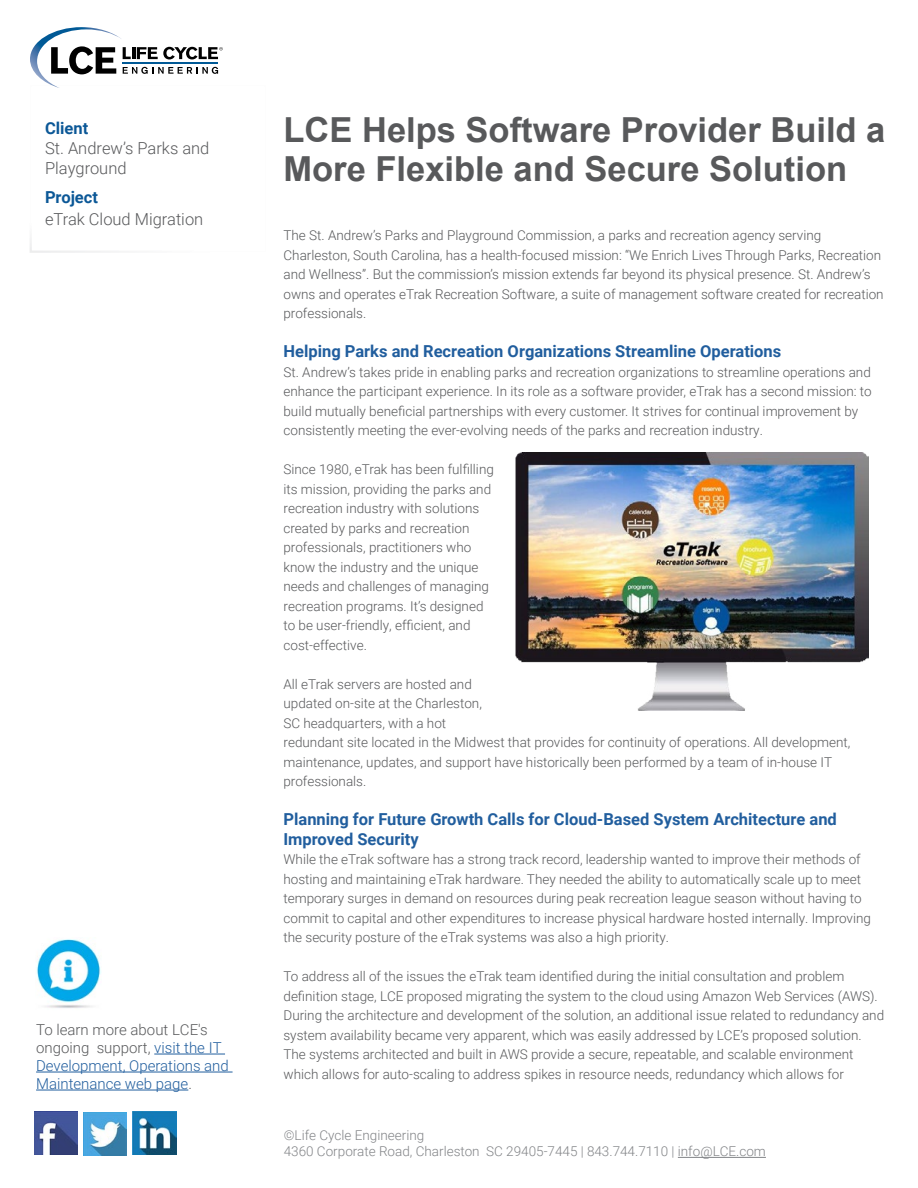
<style>
.page{position:relative;width:918px;height:1188px;background:#fff}
.page>*{position:absolute;margin:0;border:0;box-sizing:border-box;transform-origin:0 0}
.t1{font:700 34.5px/39px "Arial";color:#58595b}
.t2{font:700 16.5px/19.5px "Roboto";color:#215e9e}
.t3{font:300 16.5px/19.8px "Roboto";color:#58595b}
.t4{font:700 16.5px "Roboto";color:#0c5897}
.t5{font:300 15px/18px "Roboto";color:#215e9e}
.t6{font:300 13.5px/19.5px "Roboto";color:#58595b}
.t7{font:300 13.5px/16.2px "Roboto";color:#828487}
.s1{color:#58595b}
</style>
<div class="page">
<div style="left:30px;top:85px;width:237px;height:168px;border:2px solid #c7c8ca"></div>
<img style="left:35px;top:1112px;width:43px;height:43px">
<img style="left:84px;top:1112px;width:43px;height:44px">
<img style="left:133px;top:1112px;width:43px;height:43px">
<svg style="left:30px;top:27px;width:193px;height:61px"></svg>
<hr style="left:123px;top:62px;width:95px;height:2px;background:#005996">
<img style="left:36px;top:939px;width:65px;height:69px">
<hr style="left:154px;top:1054px;width:71px;height:1px;background:#215e9e">
<hr style="left:36px;top:1072px;width:197px;height:1px;background:#215e9e">
<hr style="left:36px;top:1090px;width:152px;height:1px;background:#215e9e">
<hr style="left:678px;top:1157px;width:88px;height:1px;background:#828487">
<img style="left:515px;top:452px;width:353px;height:258px">
<p class="t4" style="left:45px;top:117px;width:45px">Client</p>
<p class="t3" style="left:45px;top:138px;width:166px">St. Andrew’s Parks and<br>Playground</p>
<p class="t4" style="left:45px;top:185px;width:55px">Project</p>
<p class="t3" style="left:45px;top:209px;width:160px">eTrak Cloud Migration</p>
<p class="t5" style="left:36px;top:1020px;width:194px"><span class="s1">To learn more about LCE's ongoing support,</span> visit the IT<br>Development, Operations and<br>Maintenance web page<span class="s1">.</span></p>
<h1 class="t1" style="left:284px;top:112px;width:603px">LCE Helps Software Provider Build a<br>More Flexible and Secure Solution</h1>
<p class="t6" style="left:284px;top:225px;width:602px">The St. Andrew’s Parks and Playground Commission, a parks and recreation agency serving Charleston, South Carolina, has a health-focused mission: “We Enrich Lives Through Parks, Recreation and Wellness”. But the commission’s mission extends far beyond its physical presence. St. Andrew’s owns and operates eTrak Recreation Software, a suite of management software created for recreation professionals.</p>
<p class="t2" style="left:284px;top:341px;width:499px">Helping Parks and Recreation Organizations Streamline Operations</p>
<p class="t6" style="left:284px;top:362px;width:590px">St. Andrew’s takes pride in enabling parks and recreation organizations to streamline operations and enhance the participant experience. In its role as a software provider, eTrak has a second mission: to build mutually beneficial partnerships with every customer. It strives for continual improvement by consistently meeting the ever-evolving needs of the parks and recreation industry.</p>
<p class="t6" style="left:284px;top:459px;width:212px">Since 1980, eTrak has been fulfilling its mission, providing the parks and recreation industry with solutions created by parks and recreation professionals, practitioners who know the industry and the unique needs and challenges of managing recreation programs. It’s designed to be user-friendly, efficient, and cost-effective.</p>
<p class="t6" style="left:284px;top:674px;width:569px">All eTrak servers are hosted and<br>updated on-site at the Charleston,<br>SC headquarters, with a hot<br>redundant site located in the Midwest that provides for continuity of operations. All development, maintenance, updates, and support have historically been performed by a team of in-house IT professionals.</p>
<p class="t2" style="left:284px;top:809px;width:555px">Planning for Future Growth Calls for Cloud-Based System Architecture and<br>Improved Security</p>
<p class="t6" style="left:284px;top:849px;width:589px">While the eTrak software has a strong track record, leadership wanted to improve their methods of hosting and maintaining eTrak hardware. They needed the ability to automatically scale up to meet temporary surges in demand on resources during peak recreation league season without having to commit to capital and other expenditures to increase physical hardware hosted internally. Improving the security posture of the eTrak systems was also a high priority.</p>
<p class="t6" style="left:284px;top:966px;width:602px">To address all of the issues the eTrak team identified during the initial consultation and problem definition stage, LCE proposed migrating the system to the cloud using Amazon Web Services (AWS).<br>During the architecture and development of the solution, an additional issue related to redundancy and system availability became very apparent, which was easily addressed by LCE’s proposed solution.<br>The systems architected and built in AWS provide a secure, repeatable, and scalable environment which allows for auto-scaling to address spikes in resource needs, redundancy which allows for</p>
<p class="t7" style="left:284px;top:1127px;width:484px">©Life Cycle Engineering<br>4360 Corporate Road, Charleston SC 29405-7445 | 843.744.7110 | info@LCE.com</p>
</div>
